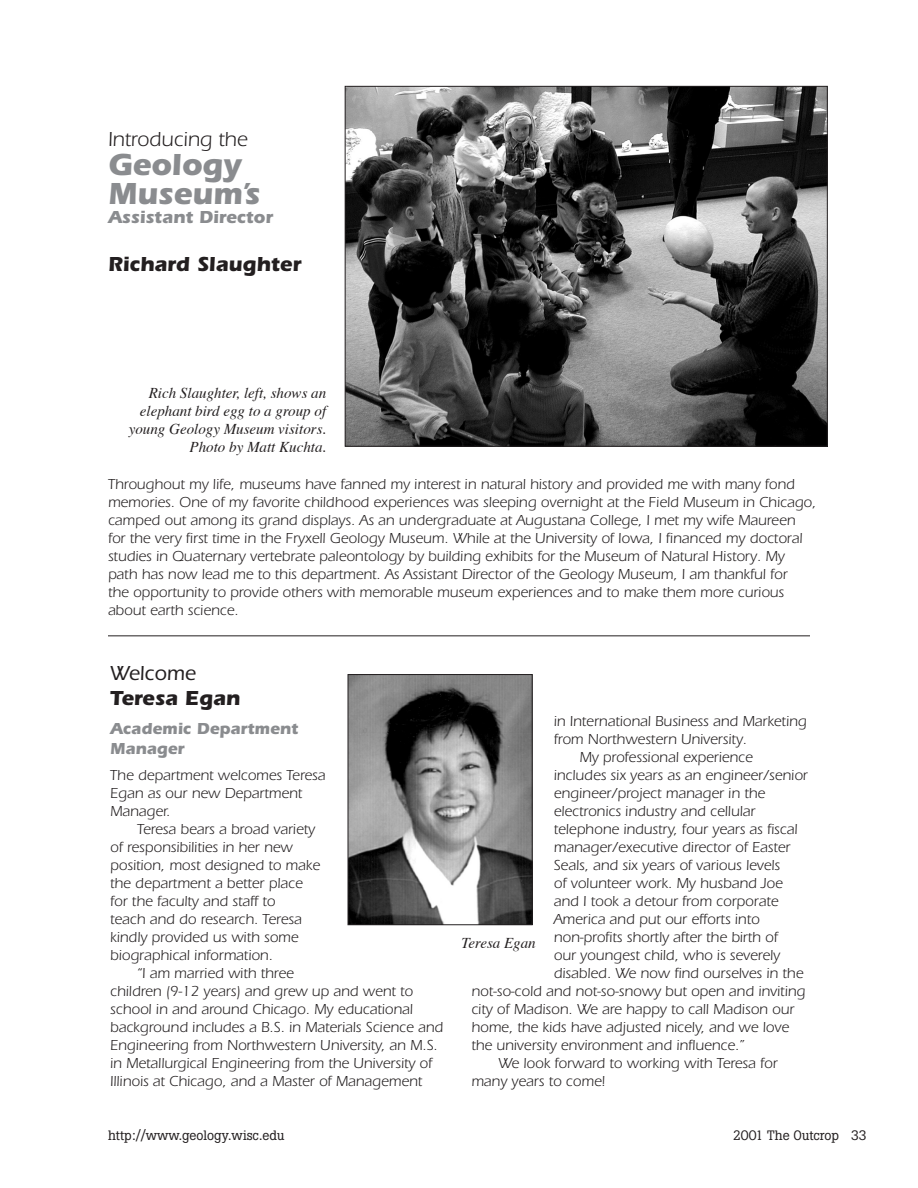
<style>
.page{position:relative;width:918px;height:1188px;background:#fff}
.page>*{position:absolute;margin:0;border:0;box-sizing:border-box;transform-origin:0 0}
.t1{font:700 31.5px/28.5px "Itc Eras";color:#8a8c8f}
.t2{font:700 21px/25.2px "Itc Eras";color:#231f20}
.t3{font:21px "Itc Eras";color:#231f20}
.t4{font:700 18px "Itc Eras";color:#8a8c8f}
.t5{font:700 16.5px/19.8px "Itc Eras";color:#8a8c8f}
.t6{font:15px/18px "Itc Eras";color:#231f20}
.t7{font:italic 15px/18px "Times";color:#231f20;text-align:right}
.t8{font:13.5px "Boton";color:#231f20}
.s1{font-weight:500}
</style>
<div class="page">
<hr style="left:108px;top:635px;width:702px;height:1px;background:#231f20">
<img style="left:347px;top:88px;width:479px;height:357px">
<img style="left:350px;top:676px;width:181px;height:247px">
<div style="left:348px;top:674px;width:185px;height:251px;border:1px solid #231f20"></div>
<p class="t3" style="left:108px;top:126px;width:141px">Introducing the</p>
<p class="t1" style="left:108px;top:150px;width:154px">Geology<br>Museum’s</p>
<p class="t4" style="left:108px;top:206px;width:167px">Assistant Director</p>
<p class="t2" style="left:108px;top:251px;width:195px">Richard Slaughter</p>
<p class="t7" style="left:129px;top:385px;width:199px">Rich Slaughter, left, shows an elephant bird egg to a group of young Geology Museum visitors.<br>Photo by Matt Kuchta.</p>
<p class="t6" style="left:108px;top:474px;width:710px">Throughout my life, museums have fanned my interest in natural history and provided me with many fond memories. One of my favorite childhood experiences was sleeping overnight at the Field Museum in Chicago, camped out among its grand displays. As an undergraduate at Augustana College, I met my wife Maureen for the very first time in the Fryxell Geology Museum. While at the University of Iowa, I financed my doctoral studies in Quaternary vertebrate paleontology by building exhibits for the Museum of Natural History. My path has now lead me to this department. As Assistant Director of the Geology Museum, I am thankful for<br>the opportunity to provide others with memorable museum experiences and to make them more curious about earth science.</p>
<p class="t2" style="left:110px;top:660px;width:132px"><span class="s1">Welcome<br></span>Teresa Egan</p>
<p class="t5" style="left:110px;top:718px;width:190px">Academic Department<br>Manager</p>
<p class="t6" style="left:110px;top:766px;width:217px">The department welcomes Teresa</p>
<p class="t6" style="left:110px;top:784px;width:194px">Egan as our new Department</p>
<p class="t6" style="left:110px;top:802px;width:62px">Manager.</p>
<p class="t6" style="left:137px;top:820px;width:179px">Teresa bears a broad variety</p>
<p class="t6" style="left:110px;top:838px;width:184px">of responsibilities in her new</p>
<p class="t6" style="left:110px;top:856px;width:211px">position, most designed to make</p>
<p class="t6" style="left:110px;top:874px;width:194px">the department a better place</p>
<p class="t6" style="left:110px;top:892px;width:167px">for the faculty and staff to</p>
<p class="t6" style="left:110px;top:910px;width:193px">teach and do research. Teresa</p>
<p class="t6" style="left:110px;top:928px;width:190px">kindly provided us with some</p>
<p class="t6" style="left:110px;top:946px;width:164px">biographical information.</p>
<p class="t6" style="left:137px;top:964px;width:158px">“I am married with three</p>
<p class="t6" style="left:110px;top:982px;width:304px">children (9-12 years) and grew up and went to</p>
<p class="t6" style="left:110px;top:1000px;width:304px">school in and around Chicago. My educational</p>
<p class="t6" style="left:110px;top:1018px;width:335px">background includes a B.S. in Materials Science and</p>
<p class="t6" style="left:110px;top:1036px;width:329px">Engineering from Northwestern University, an M.S.</p>
<p class="t6" style="left:110px;top:1054px;width:324px">in Metallurgical Engineering from the University of</p>
<p class="t6" style="left:110px;top:1072px;width:314px">Illinois at Chicago, and a Master of Management</p>
<p class="t6" style="left:554px;top:712px;width:254px">in International Business and Marketing</p>
<p class="t6" style="left:554px;top:730px;width:195px">from Northwestern University.</p>
<p class="t6" style="left:579px;top:748px;width:175px">My professional experience</p>
<p class="t6" style="left:554px;top:766px;width:256px">includes six years as an engineer/senior</p>
<p class="t6" style="left:554px;top:784px;width:213px">engineer/project manager in the</p>
<p class="t6" style="left:554px;top:802px;width:203px">electronics industry and cellular</p>
<p class="t6" style="left:554px;top:820px;width:245px">telephone industry, four years as fiscal</p>
<p class="t6" style="left:554px;top:838px;width:238px">manager/executive director of Easter</p>
<p class="t6" style="left:554px;top:856px;width:228px">Seals, and six years of various levels</p>
<p class="t6" style="left:554px;top:874px;width:230px">of volunteer work. My husband Joe</p>
<p class="t6" style="left:554px;top:892px;width:226px">and I took a detour from corporate</p>
<p class="t6" style="left:554px;top:910px;width:207px">America and put our efforts into</p>
<p class="t6" style="left:554px;top:928px;width:226px">non-profits shortly after the birth of</p>
<p class="t6" style="left:554px;top:946px;width:228px">our youngest child, who is severely</p>
<p class="t6" style="left:554px;top:964px;width:251px">disabled. We now find ourselves in the</p>
<p class="t6" style="left:471px;top:982px;width:336px">not-so-cold and not-so-snowy but open and inviting</p>
<p class="t6" style="left:471px;top:1000px;width:325px">city of Madison. We are happy to call Madison our</p>
<p class="t6" style="left:471px;top:1018px;width:319px">home, the kids have adjusted nicely, and we love</p>
<p class="t6" style="left:471px;top:1036px;width:275px">the university environment and influence.”</p>
<p class="t6" style="left:498px;top:1054px;width:281px">We look forward to working with Teresa for</p>
<p class="t6" style="left:471px;top:1072px;width:135px">many years to come!</p>
<p class="t7" style="left:461px;top:935px;width:76px">Teresa Egan</p>
<p class="t8" style="left:108px;top:1128px;width:178px">http://www.geology.wisc.edu</p>
<p class="t8" style="left:733px;top:1128px;width:135px">2001 The Outcrop 33</p>
</div>
